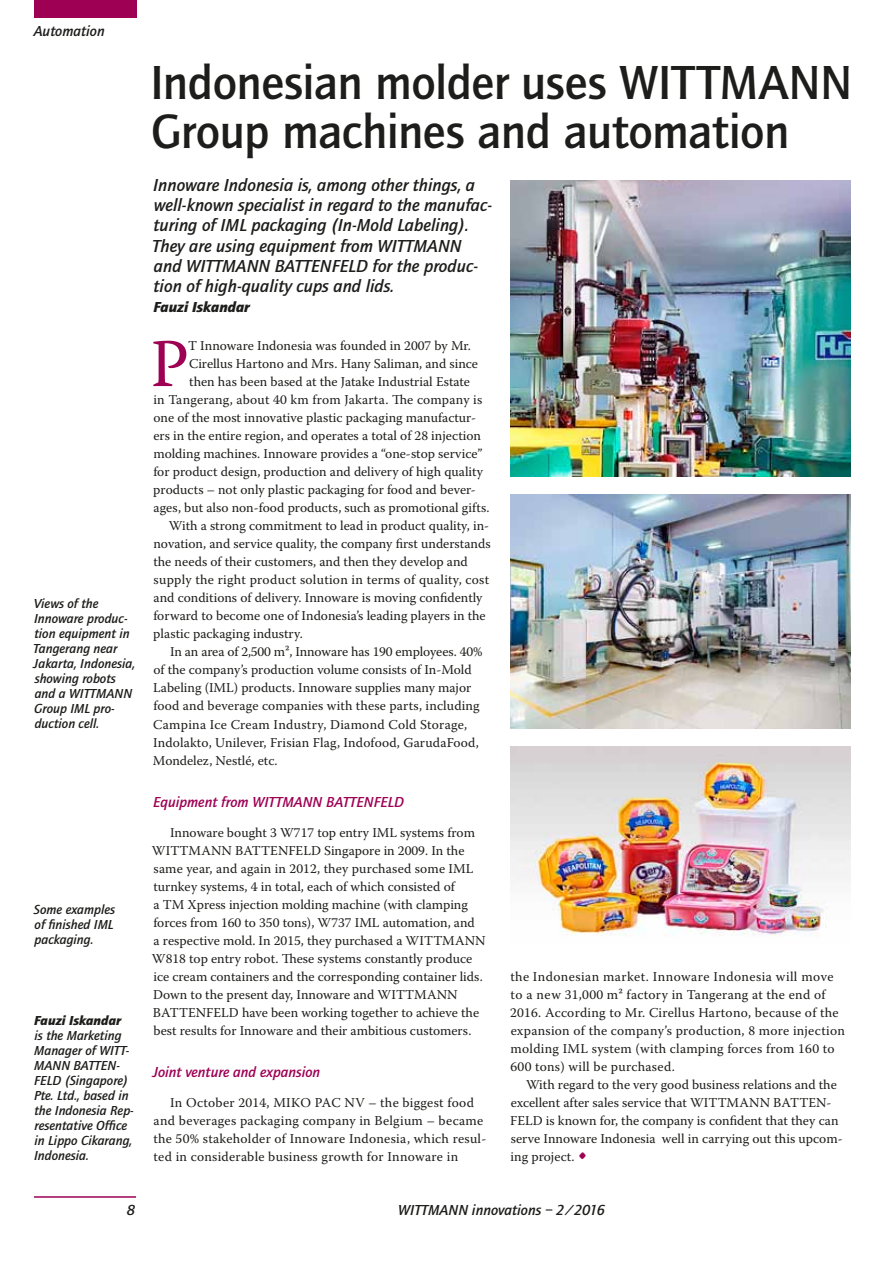
<style>
.page{position:relative;width:893px;height:1263px;background:#fff}
.page>*{position:absolute;margin:0;border:0;box-sizing:border-box;transform-origin:0 0}
.t1{font:68.25px "Warnock Pro";color:#9e0054}
.t2{font:500 49.5px/49.5px "Quay Sans";letter-spacing:-.015em;color:#1d1d1b}
.t3{font:italic 500 18px/20.2px "Quay Sans";color:#1d1d1b}
.t4{font:italic 500 15px "Quay Sans";color:#9e0054}
.t5{font:italic 500 15px "Quay Sans";color:#1d1d1b}
.t6{font:italic 900 15px "Quay Sans";color:#1d1d1b}
.t7{font:13.5px/18px "Warnock Pro";color:#1d1d1b}
.t8{font:13.5px/18px "Warnock Pro";letter-spacing:.02em;color:#1d1d1b}
.t9{font:italic 500 13.5px/15px "Quay Sans";color:#1d1d1b}
.t10{font:italic 900 13.5px "Quay Sans";color:#1d1d1b}
.s1{font-size:24px;color:#9e0054}
</style>
<div class="page">
<div style="left:34px;top:0;width:102px;height:18px;background:#9e0054"></div>
<hr style="left:34px;top:1196px;width:102px;height:2px;background:#9e0054">
<img style="left:510px;top:746px;width:340px;height:191px">
<img style="left:510px;top:494px;width:340px;height:234px">
<img style="left:510px;top:180px;width:340px;height:296px">
<p class="t5" style="left:34px;top:22px;width:73px">Automation</p>
<p class="t9" style="left:33px;top:596px;width:103px">Views of the<br>Innoware produc&shy;tion equipment in<br>Tangerang near<br>Jakarta, Indonesia, showing robots and a WITTMANN<br>Group IML pro&shy;duction cell.</p>
<p class="t9" style="left:34px;top:902px;width:83px;text-align:justify">Some examples of finished IML packaging.</p>
<p class="t10" style="left:34px;top:1012px;width:88px">Fauzi Iskandar</p>
<p class="t9" style="left:34px;top:1028px;width:101px">is the Marketing<br>Manager of WITT-<br>MANN BATTEN-<br>FELD (Singapore)<br>Pte. Ltd., based in the Indonesia Rep&shy;resentative Office in Lippo Cikarang,<br>Indonesia.</p>
<h2 class="t2" style="left:150px;top:58px;width:704px">Indonesian molder uses WITTMANN<br>Group machines and automation</h2>
<p class="t3" style="left:152px;top:175px;width:341px">Innoware Indonesia is, among other things, a well-known specialist in regard to the manufac&shy;turing of IML packaging (In-Mold Labeling).<br>They are using equipment from WITTMANN and WITTMANN BATTENFELD for the produc&shy;tion of high-quality cups and lids.</p>
<p class="t6" style="left:153px;top:298px;width:98px">Fauzi Iskandar</p>
<h1 class="t1" style="left:150px;top:323px;width:40px">P</h1>
<p class="t7" style="left:188px;top:336px;width:284px">T Innoware Indonesia was founded in 2007 by Mr.</p>
<p class="t7" style="left:189px;top:354px;width:290px">Cirellus Hartono and Mrs. Hany Saliman, and since</p>
<p class="t7" style="left:189px;top:372px;width:282px">then has been based at the Jatake Industrial Estate</p>
<p class="t7" style="left:153px;top:390px;width:330px">in Tangerang, about 40 km from Jakarta. The company is</p>
<p class="t7" style="left:153px;top:408px;width:324px">one of the most innovative plastic packaging manufactur-</p>
<p class="t7" style="left:153px;top:426px;width:329px">ers in the entire region, and operates a total of 28 injection</p>
<p class="t7" style="left:153px;top:444px;width:331px">molding machines. Innoware provides a “one-stop service”</p>
<p class="t7" style="left:153px;top:462px;width:331px">for product design, production and delivery of high quality</p>
<p class="t7" style="left:153px;top:480px;width:324px">products – not only plastic packaging for food and bever-</p>
<p class="t7" style="left:154px;top:498px;width:338px">ages, but also non-food products, such as promotional gifts.</p>
<p class="t7" style="left:169px;top:517px;width:322px">With a strong commitment to lead in product quality, in-</p>
<p class="t7" style="left:153px;top:535px;width:339px">novation, and service quality, the company first understands</p>
<p class="t7" style="left:153px;top:553px;width:316px">the needs of their customers, and then they develop and</p>
<p class="t8" style="left:154px;top:571px;width:337px">supply the right product solution in terms of quality, cost</p>
<p class="t7" style="left:154px;top:589px;width:330px">and conditions of delivery. Innoware is moving confidently</p>
<p class="t7" style="left:153px;top:607px;width:334px">forward to become one of Indonesia’s leading players in the</p>
<p class="t7" style="left:153px;top:625px;width:151px">plastic packaging industry.</p>
<p class="t7" style="left:170px;top:643px;width:314px">In an area of 2,500 m², Innoware has 190 employees. 40%</p>
<p class="t7" style="left:153px;top:661px;width:320px">of the company’s production volume consists of In-Mold</p>
<p class="t7" style="left:153px;top:679px;width:320px">Labeling (IML) products. Innoware supplies many major</p>
<p class="t7" style="left:153px;top:697px;width:328px">food and beverage companies with these parts, including</p>
<p class="t8" style="left:153px;top:715px;width:316px">Campina Ice Cream Industry, Diamond Cold Storage,</p>
<p class="t7" style="left:153px;top:733px;width:327px">Indolakto, Unilever, Frisian Flag, Indofood, GarudaFood,</p>
<p class="t7" style="left:153px;top:751px;width:126px">Mondelez, Nestlé, etc.</p>
<p class="t4" style="left:153px;top:793px;width:252px">Equipment from WITTMANN BATTENFELD</p>
<p class="t7" style="left:152px;top:823px;width:335px;text-indent:18px">Innoware bought 3 W717 top entry IML systems from WITTMANN BATTENFELD Singapore in 2009. In the same year, and again in 2012, they purchased some IML turnkey systems, 4 in total, each of which consisted of<br>a TM Xpress injection molding machine (with clamping forces from 160 to 350 tons), W737 IML automation, and<br>a respective mold. In 2015, they purchased a WITTMANN W818 top entry robot. These systems constantly produce ice cream containers and the corresponding container lids.<br>Down to the present day, Innoware and WITTMANN BATTENFELD have been working together to achieve the best results for Innoware and their ambitious customers.</p>
<p class="t4" style="left:153px;top:1063px;width:169px">Joint venture and expansion</p>
<p class="t8" style="left:153px;top:1093px;width:334px;text-indent:17px">In October 2014, MIKO PAC NV – the biggest food and beverages packaging company in Belgium – became the 50% stakeholder of Innoware Indonesia, which resul&shy;ted in considerable business growth for Innoware in</p>
<p class="t8" style="left:510px;top:967px;width:336px">the Indonesian market. Innoware Indonesia will move to a new 31,000 m² factory in Tangerang at the end of 2016. According to Mr. Cirellus Hartono, because of the expansion of the company’s production, 8 more injection molding IML system (with clamping forces from 160 to 600 tons) will be purchased.</p>
<p class="t7" style="left:510px;top:1075px;width:334px;text-indent:16px">With regard to the very good business relations and the excellent after sales service that WITTMANN BATTEN-FELD is known for, the company is confident that they can serve Innoware Indonesia well in carrying out this upcom&shy;ing project. <span class="s1">•</span></p>
<p class="t5" style="left:127px;top:1201px;width:10px">8</p>
<p class="t5" style="left:398px;top:1201px;width:208px">WITTMANN innovations – 2/2016</p>
</div>
